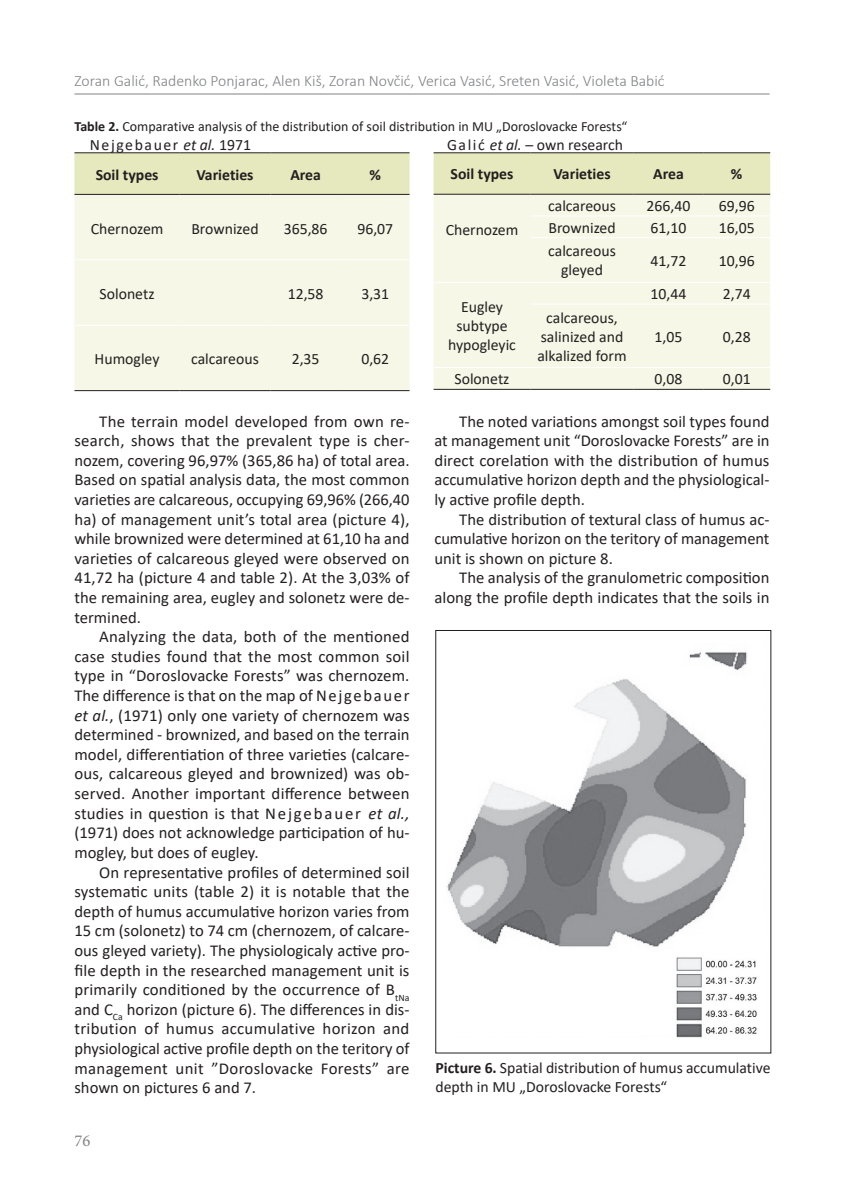
<style>
.page{position:relative;width:844px;height:1191px;background:#fff}
.page>*{position:absolute;margin:0;border:0;box-sizing:border-box;transform-origin:0 0}
.t1{font:16.62px/19.6px "Calibri";color:#231f20;text-align:justify}
.t2{font:16.62px "Minion Pro";color:#808285}
.t3{font:15.75px/18.9px "Calibri";color:#231f20;text-align:center}
.t4{font:300 15.75px "Calibri";color:#808285}
.t5{font:700 15.75px "Calibri";color:#231f20}
.t6{font:15.75px "Calibri";letter-spacing:.1em;color:#231f20}
.t7{font:14px "Calibri";color:#231f20}
.s1{font-weight:700}
.s2{font-style:italic}
</style>
<div class="page">
<hr style="left:74px;top:94px;width:695px;height:1px;background:#808285">
<div style="left:74px;top:153px;width:335px;height:41px;background:#e6e8bd"></div>
<div style="left:74px;top:195px;width:335px;height:195px;background:#f6f7e7"></div>
<hr style="left:74px;top:152px;width:106px;height:1px;background:#231f20">
<hr style="left:180px;top:152px;width:90px;height:1px;background:#231f20">
<hr style="left:270px;top:152px;width:71px;height:1px;background:#231f20">
<hr style="left:341px;top:152px;width:68px;height:1px;background:#231f20">
<hr style="left:74px;top:194px;width:106px;height:1px;background:#231f20">
<hr style="left:180px;top:194px;width:90px;height:1px;background:#231f20">
<hr style="left:270px;top:194px;width:71px;height:1px;background:#231f20">
<hr style="left:341px;top:194px;width:68px;height:1px;background:#231f20">
<hr style="left:74px;top:390px;width:106px;height:1px;background:#231f20">
<hr style="left:180px;top:390px;width:90px;height:1px;background:#231f20">
<hr style="left:270px;top:390px;width:71px;height:1px;background:#231f20">
<hr style="left:341px;top:390px;width:68px;height:1px;background:#231f20">
<hr style="left:74px;top:259px;width:106px;height:1px;background:#fff">
<hr style="left:180px;top:259px;width:90px;height:1px;background:#fff">
<hr style="left:270px;top:259px;width:71px;height:1px;background:#fff">
<hr style="left:341px;top:259px;width:68px;height:1px;background:#fff">
<hr style="left:74px;top:325px;width:106px;height:1px;background:#fff">
<hr style="left:180px;top:325px;width:90px;height:1px;background:#fff">
<hr style="left:270px;top:325px;width:71px;height:1px;background:#fff">
<hr style="left:341px;top:325px;width:68px;height:1px;background:#fff">
<div style="left:433px;top:153px;width:337px;height:41px;background:#e6e8bd"></div>
<div style="left:433px;top:195px;width:337px;height:194px;background:#f6f7e7"></div>
<hr style="left:433px;top:152px;width:97px;height:1px;background:#231f20">
<hr style="left:530px;top:152px;width:103px;height:1px;background:#231f20">
<hr style="left:633px;top:152px;width:70px;height:1px;background:#231f20">
<hr style="left:703px;top:152px;width:67px;height:1px;background:#231f20">
<hr style="left:433px;top:194px;width:97px;height:1px;background:#231f20">
<hr style="left:530px;top:194px;width:103px;height:1px;background:#231f20">
<hr style="left:633px;top:194px;width:70px;height:1px;background:#231f20">
<hr style="left:703px;top:194px;width:67px;height:1px;background:#231f20">
<hr style="left:433px;top:389px;width:97px;height:1px;background:#231f20">
<hr style="left:530px;top:389px;width:103px;height:1px;background:#231f20">
<hr style="left:633px;top:389px;width:70px;height:1px;background:#231f20">
<hr style="left:703px;top:389px;width:67px;height:1px;background:#231f20">
<hr style="left:530px;top:215px;width:103px;height:1px;background:#fff">
<hr style="left:633px;top:215px;width:70px;height:1px;background:#fff">
<hr style="left:703px;top:215px;width:67px;height:1px;background:#fff">
<hr style="left:530px;top:237px;width:103px;height:1px;background:#fff">
<hr style="left:633px;top:237px;width:70px;height:1px;background:#fff">
<hr style="left:703px;top:237px;width:67px;height:1px;background:#fff">
<hr style="left:433px;top:282px;width:97px;height:1px;background:#fff">
<hr style="left:530px;top:282px;width:103px;height:1px;background:#fff">
<hr style="left:633px;top:282px;width:70px;height:1px;background:#fff">
<hr style="left:703px;top:282px;width:67px;height:1px;background:#fff">
<hr style="left:530px;top:303px;width:103px;height:1px;background:#fff">
<hr style="left:633px;top:303px;width:70px;height:1px;background:#fff">
<hr style="left:703px;top:303px;width:67px;height:1px;background:#fff">
<hr style="left:433px;top:367px;width:97px;height:1px;background:#fff">
<hr style="left:530px;top:367px;width:103px;height:1px;background:#fff">
<hr style="left:633px;top:367px;width:70px;height:1px;background:#fff">
<hr style="left:703px;top:367px;width:67px;height:1px;background:#fff">
<img style="left:447px;top:652px;width:310px;height:386px">
<div style="left:435px;top:630px;width:335px;height:423px;border:1px solid #231f20"></div>
<p class="t4" style="left:74px;top:71px;width:591px">Zoran Galić, Radenko Ponjarac, Alen Kiš, Zoran Novčić, Verica Vasić, Sreten Vasić, Violeta Babić</p>
<p class="t7" style="left:74px;top:117px;width:554px"><span class="s1">Table 2.</span> Comparative analysis of the distribution of soil distribution in MU „Doroslovacke Forests“</p>
<p class="t6" style="left:90px;top:134px;width:163px">Nejgebauer <span class="s2">et al.</span> 1971</p>
<p class="t3" style="left:447px;top:135px;width:177px">Galić <span class="s2">et al.</span> – own research</p>
<p class="t5" style="left:96px;top:163px;width:64px">Soil types</p>
<p class="t5" style="left:196px;top:163px;width:59px">Varieties</p>
<p class="t5" style="left:290px;top:163px;width:32px">Area</p>
<p class="t5" style="left:369px;top:163px;width:13px">%</p>
<p class="t5" style="left:450px;top:163px;width:64px">Soil types</p>
<p class="t5" style="left:553px;top:163px;width:59px">Varieties</p>
<p class="t5" style="left:653px;top:163px;width:32px">Area</p>
<p class="t5" style="left:730px;top:163px;width:13px">%</p>
<p class="t3" style="left:91px;top:218px;width:74px">Chernozem</p>
<p class="t3" style="left:191px;top:218px;width:69px">Brownized</p>
<p class="t3" style="left:284px;top:218px;width:45px">365,86</p>
<p class="t3" style="left:357px;top:218px;width:37px">96,07</p>
<p class="t3" style="left:99px;top:284px;width:56px">Solonetz</p>
<p class="t3" style="left:287px;top:284px;width:37px">12,58</p>
<p class="t3" style="left:361px;top:284px;width:29px">3,31</p>
<p class="t3" style="left:95px;top:349px;width:66px">Humogley</p>
<p class="t3" style="left:191px;top:349px;width:69px">calcareous</p>
<p class="t3" style="left:291px;top:349px;width:29px">2,35</p>
<p class="t3" style="left:361px;top:349px;width:29px">0,62</p>
<p class="t1" style="left:74px;top:411px;width:336px;text-indent:25px">The terrain model developed from own re&shy;search, shows that the prevalent type is cher&shy;nozem, covering 96,97% (365,86 ha) of total area.<br>Based on spatial analysis data, the most common varieties are calcareous, occupying 69,96% (266,40 ha) of management unit’s total area (picture 4), while brownized were determined at 61,10 ha and varieties of calcareous gleyed were observed on 41,72 ha (picture 4 and table 2). At the 3,03% of the remaining area, eugley and solonetz were de&shy;termined.</p>
<p class="t1" style="left:74px;top:626px;width:336px;text-indent:25px">Analyzing the data, both of the mentioned case studies found that the most common soil type in “Doroslovacke Forests” was chernozem.<br>The difference is that on the map of Nejgebauer <span class="s2">et al.</span>, (1971) only one variety of chernozem was determined - brownized, and based on the terrain model, differentiation of three varieties (calcare&shy;ous, calcareous gleyed and brownized) was ob&shy;served. Another important difference between studies in question is that Nejgebauer <span class="s2">et al., </span>(1971) does not acknowledge participation of hu&shy;mogley, but does of eugley.</p>
<p class="t1" style="left:74px;top:861px;width:336px;text-indent:25px">On representative profiles of determined soil systematic units (table 2) it is notable that the depth of humus accumulative horizon varies from 15 cm (solonetz) to 74 cm (chernozem, of calcare&shy;ous gleyed variety). The physiologicaly active pro&shy;file depth in the researched management unit is primarily conditioned by the occurrence of B<sub>tNa </sub>and C<sub>Ca</sub> horizon (picture 6). The differences in dis&shy;tribution of humus accumulative horizon and physiological active profile depth on the teritory of management unit ”Doroslovacke Forests” are shown on pictures 6 and 7.</p>
<p class="t2" style="left:74px;top:1129px;width:17px">76</p>
<p class="t3" style="left:445px;top:220px;width:74px">Chernozem</p>
<p class="t3" style="left:448px;top:297px;width:69px">Eugley subtype hypogleyic</p>
<p class="t3" style="left:548px;top:196px;width:69px">calcareous</p>
<p class="t3" style="left:646px;top:196px;width:45px">266,40</p>
<p class="t3" style="left:718px;top:196px;width:37px">69,96</p>
<p class="t3" style="left:548px;top:218px;width:69px">Brownized</p>
<p class="t3" style="left:650px;top:218px;width:37px">61,10</p>
<p class="t3" style="left:718px;top:218px;width:37px">16,05</p>
<p class="t3" style="left:548px;top:241px;width:69px">calcareous gleyed</p>
<p class="t3" style="left:650px;top:251px;width:37px">41,72</p>
<p class="t3" style="left:718px;top:251px;width:37px">10,96</p>
<p class="t3" style="left:537px;top:308px;width:91px">calcareous, salinized and alkalized form</p>
<p class="t3" style="left:650px;top:284px;width:37px">10,44</p>
<p class="t3" style="left:722px;top:284px;width:29px">2,74</p>
<p class="t3" style="left:654px;top:327px;width:29px">1,05</p>
<p class="t3" style="left:722px;top:327px;width:29px">0,28</p>
<p class="t3" style="left:454px;top:369px;width:56px">Solonetz</p>
<p class="t3" style="left:654px;top:369px;width:29px">0,08</p>
<p class="t3" style="left:722px;top:369px;width:29px">0,01</p>
<p class="t1" style="left:434px;top:411px;width:336px;text-indent:25px">The noted variations amongst soil types found at management unit “Doroslovacke Forests” are in direct corelation with the distribution of humus accumulative horizon depth and the physiological&shy;ly active profile depth.</p>
<p class="t1" style="left:434px;top:509px;width:336px;text-indent:25px">The distribution of textural class of humus ac&shy;cumulative horizon on the teritory of management unit is shown on picture 8.</p>
<p class="t1" style="left:434px;top:567px;width:336px;text-align:right">The analysis of the granulometric composition along the profile depth indicates that the soils in</p>
<p class="t3" style="left:435px;top:1058px;width:336px;text-align:left"><span class="s1">Picture 6.</span> Spatial distribution of humus accumulative depth in MU „Doroslovacke Forests“</p>
</div>
